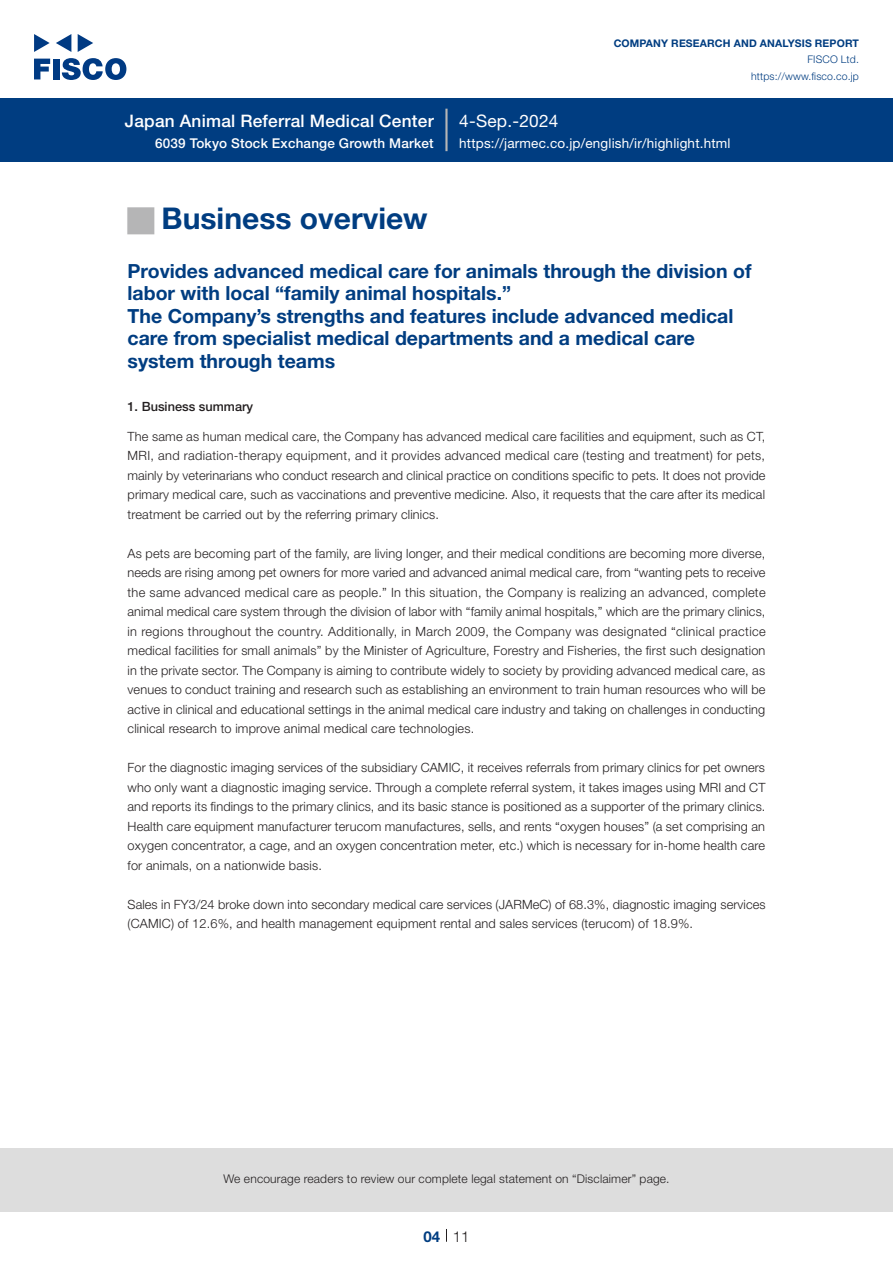
<style>
.page{position:relative;width:893px;height:1263px;background:#fff}
.page>*{position:absolute;margin:0;border:0;box-sizing:border-box;transform-origin:0 0}
.t1{font:700 30px "Helvetica Neue LT Std";color:#003d81}
.t2{font:27px "European Pi Std 1";color:#b5b5b6}
.中タイトル_e{font:700 19.5px/22.5px "Helvetica Neue LT Std";color:#003d81}
.t3{font:500 17.25px "Helvetica Neue LT Std";letter-spacing:.015em;color:#fff}
.t4{font:17.25px "Helvetica Neue LT Std";letter-spacing:.015em;color:#fff}
.t5{font:300 15px "Helvetica Neue LT Std";color:#231f20}
.t6{font:700 15px "Helvetica Neue LT Std";color:#003d81}
.t7{font:13.5px "Helvetica Neue LT Std";letter-spacing:.015em;color:#fff}
.t8{font:500 13.5px "Helvetica Neue LT Std";letter-spacing:.015em;color:#fff}
.本文_e{font:300 12.75px/19.5px "Helvetica Neue LT Std";letter-spacing:.015em;color:#231f20;text-align:justify}
.小タイトル_e{font:500 12.75px "Helvetica Neue LT Std";color:#231f20}
.t9{font:300 12px "Helvetica Neue LT Std";letter-spacing:.015em;color:#231f20}
.t10{font:700 10.5px "Helvetica Neue LT Std";letter-spacing:.015em;color:#003d81}
.t11{font:300 10.5px/16.5px "Helvetica Neue LT Std";letter-spacing:.015em;color:#003d81;text-align:right}
</style>
<div class="page">
<div style="left:0;top:1148px;width:893px;height:64px;background:#ddd"></div>
<svg style="left:34px;top:59px;width:16px;height:20px"></svg>
<div style="left:53px;top:59px;width:6px;height:20px;background:#003a83"></div>
<svg style="left:62px;top:58px;width:64px;height:22px"></svg>
<svg style="left:34px;top:34px;width:16px;height:18px"></svg>
<svg style="left:78px;top:34px;width:15px;height:18px"></svg>
<svg style="left:56px;top:34px;width:15px;height:18px"></svg>
<div style="left:0;top:98px;width:893px;height:64px;background:#003d81"></div>
<hr style="left:445px;top:109px;width:3px;height:42px;background:#b5b5b6">
<svg style="left:446px;top:1229px;width:1px;height:13px"></svg>
<h3 class="t3" style="left:125px;top:110px;width:310px">Japan Animal Referral Medical Center</h3>
<p class="t8" style="left:155px;top:135px;width:280px">6039 Tokyo Stock Exchange Growth Market</p>
<h3 class="t4" style="left:459px;top:110px;width:101px">4-Sep.-2024</h3>
<p class="t10" style="left:614px;top:37px;width:247px">COMPANY RESEARCH AND ANALYSIS REPORT</p>
<p class="t11" style="left:751px;top:51px;width:109px">FISCO Ltd. https://www.fisco.co j p.</p>
<p class="t7" style="left:459px;top:135px;width:273px">https://jarmec.co j p. /english /i r/ highlight.html</p>
<p class="t2" style="left:128px;top:206px;width:28px">■</p>
<p class="中タイトル_e" style="left:128px;top:259px;width:625px">Provides advanced medical care for animals through the division of labor with local “family animal hospitals “.<br>The Company s’ strengths and features include advanced medical care from specialist medical departments and a medical care system through teams</p>
<p class="小タイトル_e" style="left:128px;top:399px;width:127px">1. Business summary</p>
<p class="本文_e" style="left:128px;top:426px;width:639px">The same as human medical care, the Company has advanced medical care facilities and equipment, such as CT, MRI, and radiation-therapy equipment, and it provides advanced medical care (testing and treatment) for pets, mainly by veterinarians who conduct research and clinical practice on conditions specific to pets It. does not provide primary medical care, such as vaccinations and preventive medicine. Also it, requests that the care after its medical treatment be carried out by the referring primary clinics.</p>
<p class="本文_e" style="left:128px;top:543px;width:640px">As pets are becoming part of the family, are living longer, and their medical conditions are becoming more diverse, needs are rising among pet owners for more varied and advanced animal medical care, from “wanting pets to receive the same advanced medical care as people.” In this situation, the Company is realizing an advanced, complete animal medical care system through the division of labor with “family animal hospitals,” which are the primary clinics, in regions throughout the country. Additionally in, March 2009, the Company was designated “clinical practice medical facilities for small animals” by the Minister of Agriculture, Forestry and Fisheries, the first such designation in the private sector. The Company is aiming to contribute widely to society by providing advanced medical care, as venues to conduct training and research such as establishing an environment to train human resources who will be active in clinical and educational settings in the animal medical care industry and taking on challenges in conducting clinical research to improve animal medical care technologies.</p>
<p class="本文_e" style="left:128px;top:758px;width:639px">For the diagnostic imaging services of the subsidiary CAMIC it, receives referrals from primary clinics for pet owners who only want a diagnostic imaging service. Through a complete referral system it, takes images using MRI and CT and reports its findings to the primary clinics, and its basic stance is positioned as a supporter of the primary clinics.<br>Health care equipment manufacturer terucom manufactures, sells, and rents “oxygen houses” (a set comprising an oxygen concentrator a, cage, and an oxygen concentration meter, etc ) . which is necessary for in-home health care for animals, on a nationwide basis.</p>
<p class="本文_e" style="left:128px;top:894px;width:640px">Sales in FY3/24 broke down into secondary medical care services (JARMeC) of 68.3%, diagnostic imaging services (CAMIC) of 12.6%, and health management equipment rental and sales services (terucom) of 18.9%.</p>
<p class="t1" style="left:162px;top:200px;width:268px">Business overview</p>
<p class="t9" style="left:223px;top:1171px;width:448px">We encourage readers to review our complete legal statement on “Disclaimer” page.</p>
<p class="t6" style="left:423px;top:1227px;width:18px">04</p>
<p class="t5" style="left:453px;top:1227px;width:18px">11</p>
</div>
